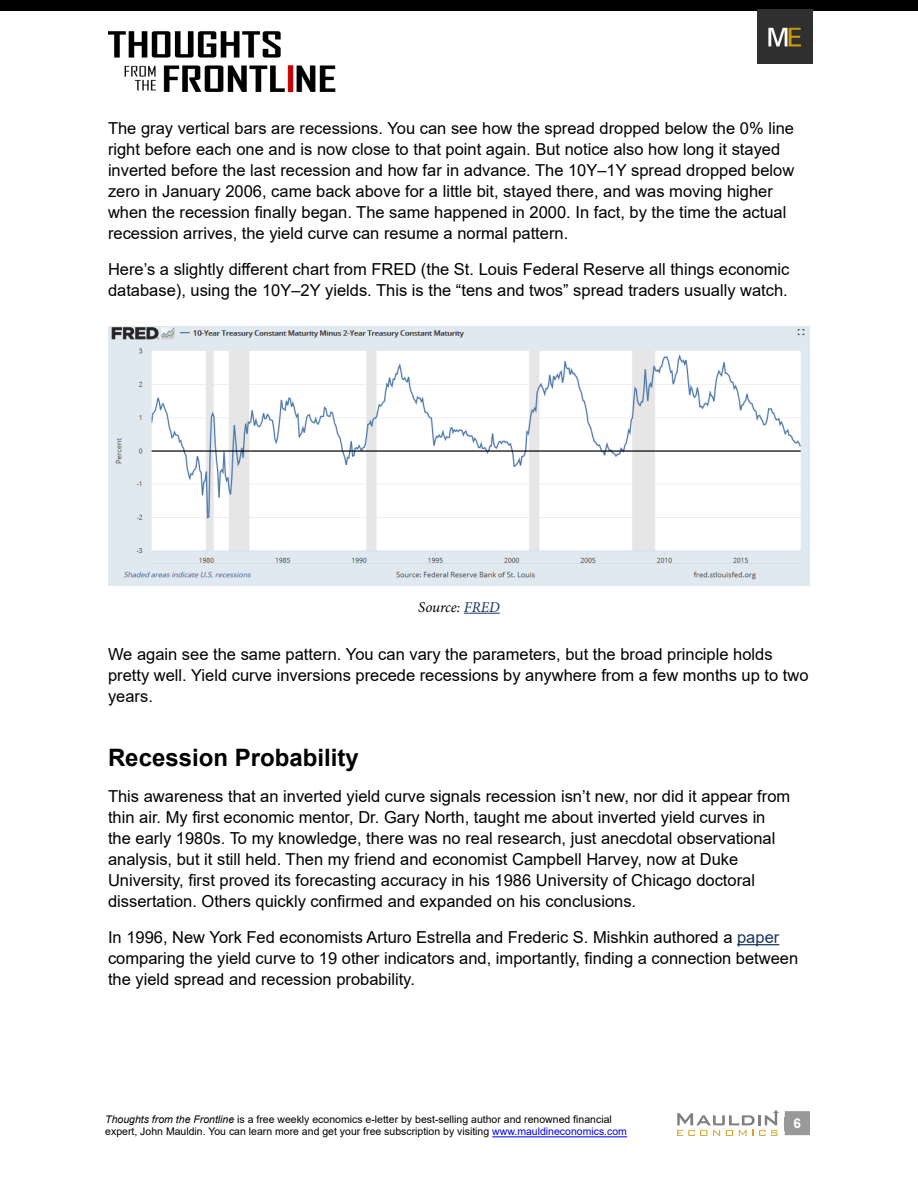
<style>
.page{position:relative;width:918px;height:1188px;background:#fff}
.page>*{position:absolute;margin:0;border:0;box-sizing:border-box;transform-origin:0 0}
.t1{font:700 24px "Arial";color:#000}
.t2{font:16.5px/21px "Arial";color:#000}
.t3{font:italic 15px "Minion Pro";letter-spacing:-.005em;color:#000}
.t4{font:700 13.5px "Arial";color:#fff}
.t5{font:10.5px/12.6px "Arial";color:#000}
.s1{color:#16365d}
.s2{font-style:italic}
.s3{color:#00f}
</style>
<div class="page">
<div style="left:785px;top:1111px;width:25px;height:24px;background:#999"></div>
<hr style="left:492px;top:1136px;width:135px;height:1px;background:#00f">
<img style="left:108px;top:31px;width:228px;height:61px">
<div style="left:0;top:0;width:918px;height:11px;background:#000"></div>
<img style="left:758px;top:9px;width:55px;height:55px">
<svg style="left:677px;top:1110px;width:102px;height:26px"></svg>
<hr style="left:464px;top:613px;width:36px;height:1px;background:#16365d">
<hr style="left:737px;top:944px;width:42px;height:1px;background:#16365d">
<img style="left:108px;top:327px;width:702px;height:259px">
<p class="t2" style="left:108px;top:118px;width:688px">The gray vertical bars are recessions. You can see how the spread dropped below the 0% line right before each one and is now close to that point again. But notice also how long it stayed inverted before the last recession and how far in advance. The 10Y–1Y spread dropped below zero in January 2006, came back above for a little bit, stayed there, and was moving higher when the recession finally began. The same happened in 2000. In fact, by the time the actual recession arrives, the yield curve can resume a normal pattern.</p>
<p class="t2" style="left:108px;top:259px;width:683px">Here’s a slightly different chart from FRED (the St. Louis Federal Reserve all things economic database), using the 10Y–2Y yields. This is the “tens and twos” spread traders usually watch.</p>
<p class="t3" style="left:418px;top:597px;width:83px">Source: <span class="s1">FRED</span></p>
<p class="t2" style="left:108px;top:643px;width:702px">We again see the same pattern. You can vary the parameters, but the broad principle holds pretty well. Yield curve inversions precede recessions by anywhere from a few months up to two years.</p>
<h1 class="t1" style="left:108px;top:741px;width:252px">Recession Probability</h1>
<p class="t2" style="left:108px;top:786px;width:684px">This awareness that an inverted yield curve signals recession isn’t new, nor did it appear from thin air. My first economic mentor, Dr. Gary North, taught me about inverted yield curves in the early 1980s. To my knowledge, there was no real research, just anecdotal observational analysis, but it still held. Then my friend and economist Campbell Harvey, now at Duke University, first proved its forecasting accuracy in his 1986 University of Chicago doctoral dissertation. Others quickly confirmed and expanded on his conclusions.</p>
<p class="t2" style="left:108px;top:927px;width:692px">In 1996, New York Fed economists Arturo Estrella and Frederic S. Mishkin authored a <span class="s1">paper </span>comparing the yield curve to 19 other indicators and, importantly, finding a connection between the yield spread and recession probability.</p>
<p class="t5" style="left:105px;top:1113px;width:523px"><span class="s2">Thoughts from the Frontline</span> is a free weekly economics e-letter by best-selling author and renowned financial expert, John Mauldin. You can learn more and get your free subscription by visiting <span class="s3">www.mauldineconomics.com</span></p>
<p class="t4" style="left:794px;top:1113px;width:9px">6</p>
</div>
